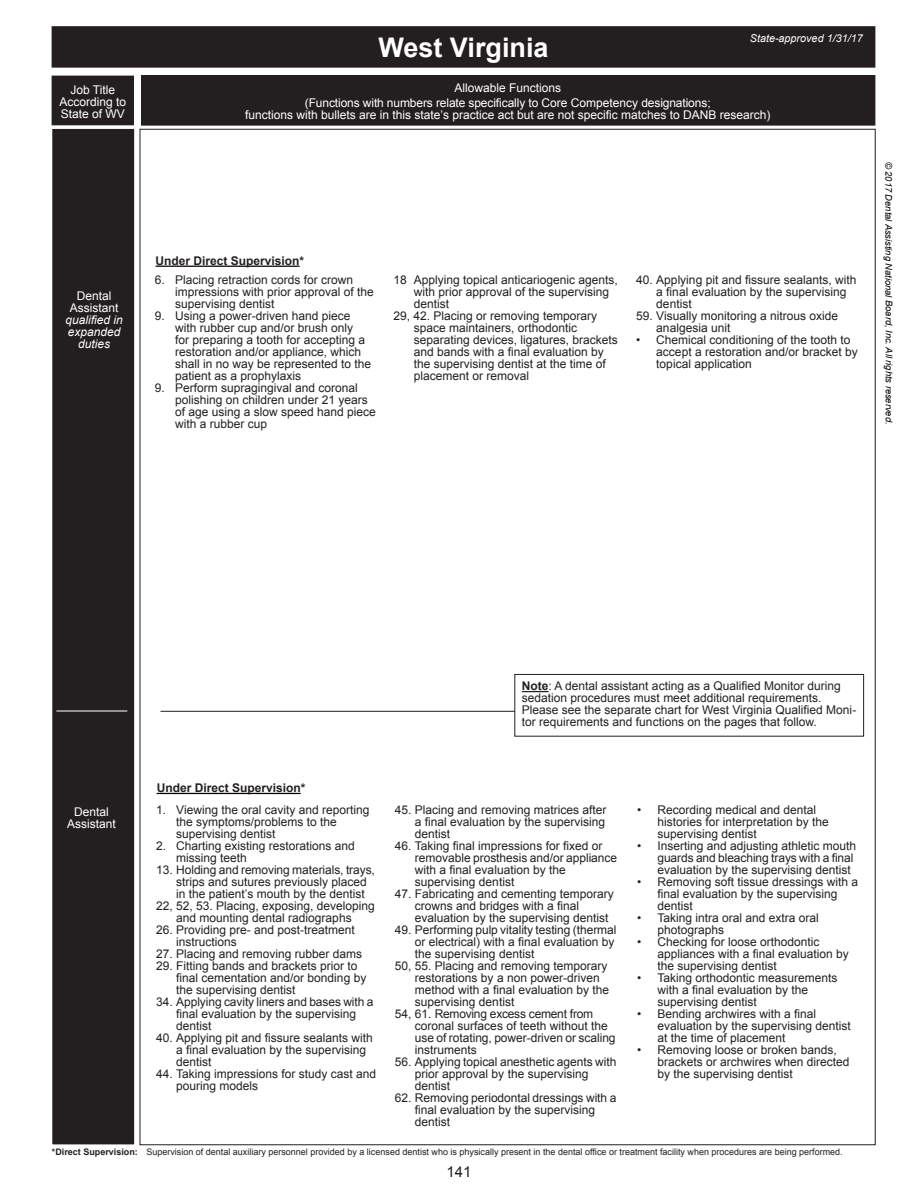
<style>
.page{position:relative;width:918px;height:1188px;background:#fff}
.page>*{position:absolute;margin:0;border:0;box-sizing:border-box;transform-origin:0 0}
.t1{font:700 27px "Arial";color:#fff}
.t2{font:15px "Arial";color:#231f20}
.t3{font:12px/12px "Arial";color:#231f20}
.t4{font:12px/12px "Arial";color:#fff}
.Body_Text_2{font:700 12px "Arial";color:#231f20}
.t5{font:italic 12px/12px "Arial";color:#fff;text-align:center}
.t6{font:italic 10.8px "Arial";color:#fff}
.t7{font:italic 9.3px "Arial";color:#000}
.Body_Text_2-2{font:9px "Arial";color:#231f20}
.s1{font-style:normal}
.s2{font-weight:700}
</style>
<div class="page">
<div style="left:52px;top:128px;width:83px;height:1017px;background:#231f20"></div>
<div style="left:52px;top:128px;width:83px;height:1017px;border:1px solid #fff"></div>
<div style="left:52px;top:27px;width:823px;height:40px;background:#231f20"></div>
<div style="left:52px;top:26px;width:823px;height:42px;border:2px solid #231f20"></div>
<div style="left:142px;top:76px;width:733px;height:49px;background:#231f20"></div>
<div style="left:141px;top:75px;width:734px;height:51px;border:2px solid #231f20"></div>
<div style="left:52px;top:76px;width:81px;height:49px;background:#231f20"></div>
<hr style="left:56px;top:711px;width:71px;height:1px;background:#fff">
<hr style="left:160px;top:711px;width:701px;height:1px;background:#231f20">
<hr style="left:157px;top:793px;width:144px;height:1px;background:#000">
<hr style="left:156px;top:266px;width:144px;height:1px;background:#000">
<div style="left:515px;top:674px;width:349px;height:62px;background:#fff"></div>
<svg style="left:522px;top:691px;width:27px;height:1px"></svg>
<div style="left:514px;top:674px;width:350px;height:63px;border:1px solid #231f20"></div>
<p class="t1" style="left:378px;top:29px;width:172px">West Virginia</p>
<p class="t6" style="left:750px;top:31px;width:114px">State-approved 1/31/17</p>
<p class="t4" style="left:70px;top:84px;width:46px">Job Title</p>
<p class="t4" style="left:454px;top:82px;width:108px">Allowable Functions</p>
<p class="t4" style="left:59px;top:96px;width:68px">According to<br>State of WV</p>
<p class="t4" style="left:305px;top:97px;width:407px">(Functions with numbers relate specifically to Core Competency designations;</p>
<p class="t4" style="left:245px;top:109px;width:527px">functions with bullets are in this state’s practice act but are not specific matches to DANB research)</p>
<p class="t5" style="left:65px;top:290px;width:59px"><span class="s1">Dental<br>Assistant </span>qualified in expanded duties</p>
<p class="Body_Text_2" style="left:156px;top:253px;width:150px">Under Direct Supervision*</p>
<p class="t3" style="left:175px;top:274px;width:200px;text-indent:-20px">6. Placing retraction cords for crown impressions with prior approval of the supervising dentist</p>
<p class="t3" style="left:175px;top:310px;width:198px;text-indent:-20px">9. Using a power-driven hand piece with rubber cup and/or brush only<br>for preparing a tooth for accepting a restoration and/or appliance, which shall in no way be represented to the patient as a prophylaxis</p>
<p class="t3" style="left:175px;top:382px;width:202px;text-indent:-20px">9. Perform supragingival and coronal polishing on children under 21 years of age using a slow speed hand piece with a rubber cup</p>
<p class="t3" style="left:414px;top:274px;width:206px;text-indent:-20px">18 Applying topical anticariogenic agents, with prior approval of the supervising dentist</p>
<p class="t3" style="left:414px;top:310px;width:206px;text-indent:-20px">29, 42. Placing or removing temporary space maintainers, orthodontic separating devices, ligatures, brackets and bands with a final evaluation by the supervising dentist at the time of placement or removal</p>
<p class="t3" style="left:656px;top:274px;width:202px;text-indent:-20px">40. Applying pit and fissure sealants, with a final evaluation by the supervising dentist</p>
<p class="t3" style="left:656px;top:310px;width:183px;text-indent:-20px">59. Visually monitoring a nitrous oxide analgesia unit</p>
<p class="t3" style="left:656px;top:334px;width:203px;text-indent:-20px">• Chemical conditioning of the tooth to accept a restoration and/or bracket by topical application</p>
<p class="t7" style="left:895px;top:162px;width:264px;rotate:90deg">© 2017 Dental Assisting National Board, Inc. All rights reserved.</p>
<p class="t4" style="left:74px;top:806px;width:36px">Dental</p>
<p class="t4" style="left:67px;top:818px;width:50px">Assistant</p>
<p class="t3" style="left:522px;top:680px;width:336px"><span class="s2">Note</span>: A dental assistant acting as a Qualified Monitor during sedation procedures must meet additional requirements.<br>Please see the separate chart for West Virginia Qualified Moni&shy;tor requirements and functions on the pages that follow.</p>
<p class="Body_Text_2" style="left:157px;top:780px;width:150px">Under Direct Supervision*</p>
<p class="t3" style="left:176px;top:804px;width:195px;text-indent:-20px">1. Viewing the oral cavity and reporting the symptoms/problems to the supervising dentist</p>
<p class="t3" style="left:176px;top:840px;width:180px;text-indent:-20px">2. Charting existing restorations and missing teeth</p>
<p class="t3" style="left:176px;top:864px;width:200px;text-indent:-20px">13. Holding and removing materials, trays, strips and sutures previously placed</p>
<p class="t3" style="left:176px;top:888px;width:190px">in the patient’s mouth by the dentist</p>
<p class="t3" style="left:156px;top:900px;width:220px;text-align:center">22, 52, 53. Placing, exposing, developing and mounting dental radiographs</p>
<p class="t3" style="left:176px;top:924px;width:180px;text-indent:-20px">26. Providing pre- and post-treatment instructions</p>
<p class="t3" style="left:156px;top:948px;width:208px">27. Placing and removing rubber dams</p>
<p class="t3" style="left:176px;top:960px;width:192px;text-indent:-20px">29. Fitting bands and brackets prior to final cementation and/or bonding by the supervising dentist</p>
<p class="t3" style="left:176px;top:996px;width:199px;text-indent:-20px">34. Applying cavity liners and bases with a final evaluation by the supervising dentist</p>
<p class="t3" style="left:176px;top:1032px;width:198px;text-indent:-20px">40. Applying pit and fissure sealants with a final evaluation by the supervising dentist</p>
<p class="t3" style="left:176px;top:1068px;width:202px;text-indent:-20px">44. Taking impressions for study cast and pouring models</p>
<p class="t3" style="left:415px;top:804px;width:193px;text-align:justify;text-indent:-20px">45. Placing and removing matrices after a final evaluation by the supervising dentist</p>
<p class="t3" style="left:415px;top:840px;width:204px;text-indent:-20px">46. Taking final impressions for fixed or removable prosthesis and/or appliance with a final evaluation by the</p>
<p class="t3" style="left:415px;top:876px;width:101px">supervising dentist</p>
<p class="t3" style="left:415px;top:888px;width:200px;text-indent:-20px">47. Fabricating and cementing temporary crowns and bridges with a final evaluation by the supervising dentist</p>
<p class="t3" style="left:415px;top:924px;width:203px;text-indent:-20px">49. Performing pulp vitality testing (thermal or electrical) with a final evaluation by the supervising dentist</p>
<p class="t3" style="left:415px;top:960px;width:196px;text-indent:-20px">50, 55. Placing and removing temporary restorations by a non power-driven method with a final evaluation by the</p>
<p class="t3" style="left:415px;top:996px;width:101px">supervising dentist</p>
<p class="t3" style="left:415px;top:1008px;width:194px;text-indent:-20px">54, 61. Removing excess cement from coronal surfaces of teeth without the</p>
<p class="t3" style="left:415px;top:1032px;width:202px">use of rotating, power-driven or scaling instruments</p>
<p class="t3" style="left:415px;top:1056px;width:203px;text-indent:-20px">56. Applying topical anesthetic agents with prior approval by the supervising dentist</p>
<p class="t3" style="left:415px;top:1092px;width:203px;text-indent:-20px">62. Removing periodontal dressings with a final evaluation by the supervising dentist</p>
<p class="t3" style="left:637px;top:804px;width:180px">• Recording medical and dental</p>
<p class="t3" style="left:657px;top:816px;width:173px">histories for interpretation by the supervising dentist</p>
<p class="t3" style="left:657px;top:840px;width:200px;text-indent:-20px">• Inserting and adjusting athletic mouth guards and bleaching trays with a final evaluation by the supervising dentist</p>
<p class="t3" style="left:657px;top:876px;width:202px;text-indent:-20px">• Removing soft tissue dressings with a final evaluation by the supervising dentist</p>
<p class="t3" style="left:657px;top:912px;width:163px;text-indent:-20px">• Taking intra oral and extra oral photographs</p>
<p class="t3" style="left:657px;top:936px;width:193px;text-indent:-20px">• Checking for loose orthodontic appliances with a final evaluation by the supervising dentist</p>
<p class="t3" style="left:637px;top:972px;width:202px">• Taking orthodontic measurements</p>
<p class="t3" style="left:657px;top:984px;width:152px">with a final evaluation by the supervising dentist</p>
<p class="t3" style="left:657px;top:1008px;width:195px;text-indent:-20px">• Bending archwires with a final evaluation by the supervising dentist at the time of placement</p>
<p class="t3" style="left:657px;top:1044px;width:194px;text-indent:-20px">• Removing loose or broken bands, brackets or archwires when directed by the supervising dentist</p>
<p class="Body_Text_2-2" style="left:52px;top:1146px;width:792px"><span class="s2">*Direct Supervision:</span> Supervision of dental auxiliary personnel provided by a licensed dentist who is physically present in the dental office or treatment facility when procedures are being performed.</p>
<p class="t2" style="left:446px;top:1162px;width:27px">141</p>
</div>
